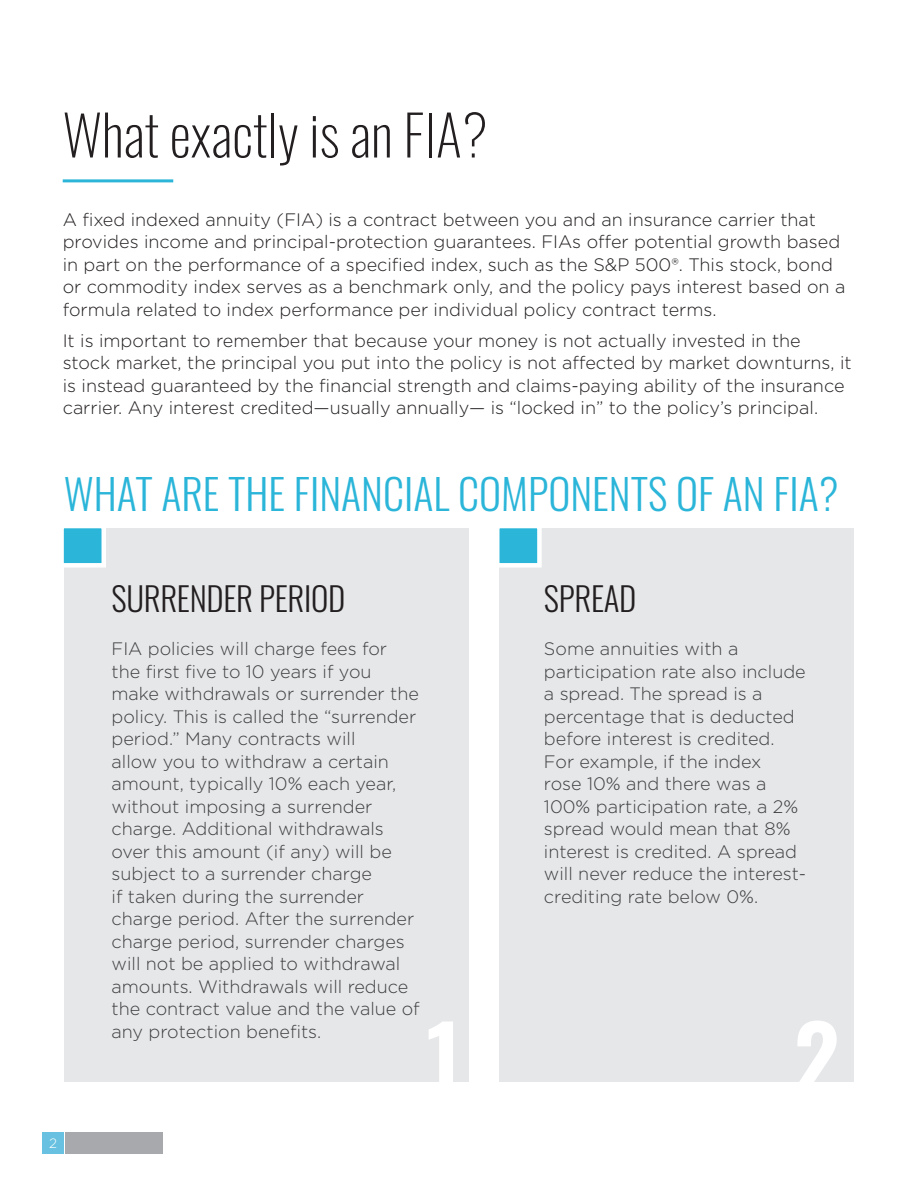
<style>
.page{position:relative;width:918px;height:1188px;background:#fff}
.page>*{position:absolute;margin:0;border:0;box-sizing:border-box;transform-origin:0 0}
.services_3{font:600 90px "Oswald";color:#fff}
.Sub_Title{font:200 55.5px "Oswald";color:#231f20}
.Sub_Title-2{font:300 42px "Oswald";color:#2ab5d9}
.services_1{font:300 33px "Oswald";letter-spacing:-.01em;color:#231f20}
.services_3-2{font:300 18px/22.5px "Gotham";color:#3e3e3f}
.Column_1{font:300 18px/22.5px "Gotham";color:#231f20}
.pn_left{font:300 13.5px "Gotham";color:#fff}
</style>
<div class="page">
<div style="left:64px;top:528px;width:405px;height:554px;background:#e6e7e9"></div>
<div style="left:500px;top:528px;width:354px;height:554px;background:#e6e7e9"></div>
<hr style="left:63px;top:179px;width:110px;height:3px;background:#2ab5d9">
<svg style="left:63px;top:528px;width:43px;height:40px;background:#5cc6e1"></svg>
<svg style="left:499px;top:528px;width:43px;height:42px;background:#62c7e1"></svg>
<div style="left:43px;top:1132px;width:21px;height:21px;background:#68c1e0"></div>
<div style="left:65px;top:1132px;width:98px;height:21px;background:#a8a9ad"></div>
<p class="Sub_Title" style="left:63px;top:86px;width:427px">What exactly is an FIA?</p>
<p class="Column_1" style="left:63px;top:208px;width:784px">A fixed indexed annuity (FIA) is a contract between you and an insurance carrier that provides income and principal-protection guarantees. FIAs offer potential growth based in part on the performance of a specified index, such as the S&amp;P 500®. This stock, bond or commodity index serves as a benchmark only, and the policy pays interest based on a formula related to index performance per individual policy contract terms.</p>
<p class="Column_1" style="left:63px;top:329px;width:791px">It is important to remember that because your money is not actually invested in the stock market, the principal you put into the policy is not affected by market downturns, it is instead guaranteed by the financial strength and claims-paying ability of the insurance carrier. Any interest credited—usually annually— is “locked in” to the policy’s principal.</p>
<p class="Sub_Title-2" style="left:64px;top:456px;width:777px">WHAT ARE THE FINANCIAL COMPONENTS OF AN FIA?</p>
<p class="pn_left" style="left:49px;top:1135px;width:9px">2</p>
<p class="services_1" style="left:112px;top:570px;width:235px">SURRENDER PERIOD</p>
<p class="services_3-2" style="left:112px;top:637px;width:310px">FIA policies will charge fees for the first five to 10 years if you make withdrawals or surrender the policy. This is called the “surrender period.” Many contracts will<br>allow you to withdraw a certain amount, typically 10% each year, without imposing a surrender charge. Additional withdrawals over this amount (if any) will be subject to a surrender charge<br>if taken during the surrender charge period. After the surrender charge period, surrender charges will not be applied to withdrawal amounts. Withdrawals will reduce the contract value and the value of any protection benefits.</p>
<p class="services_1" style="left:544px;top:570px;width:94px">SPREAD</p>
<p class="services_3-2" style="left:544px;top:637px;width:264px">Some annuities with a participation rate also include a spread. The spread is a percentage that is deducted before interest is credited.<br>For example, if the index<br>rose 10% and there was a<br>100% participation rate, a 2% spread would mean that 8% interest is credited. A spread will never reduce the interest&shy;crediting rate below 0%.</p>
<p class="services_3" style="left:426px;top:1011px;width:37px">1</p>
<p class="services_3" style="left:794px;top:1011px;width:47px">2</p>
</div>
